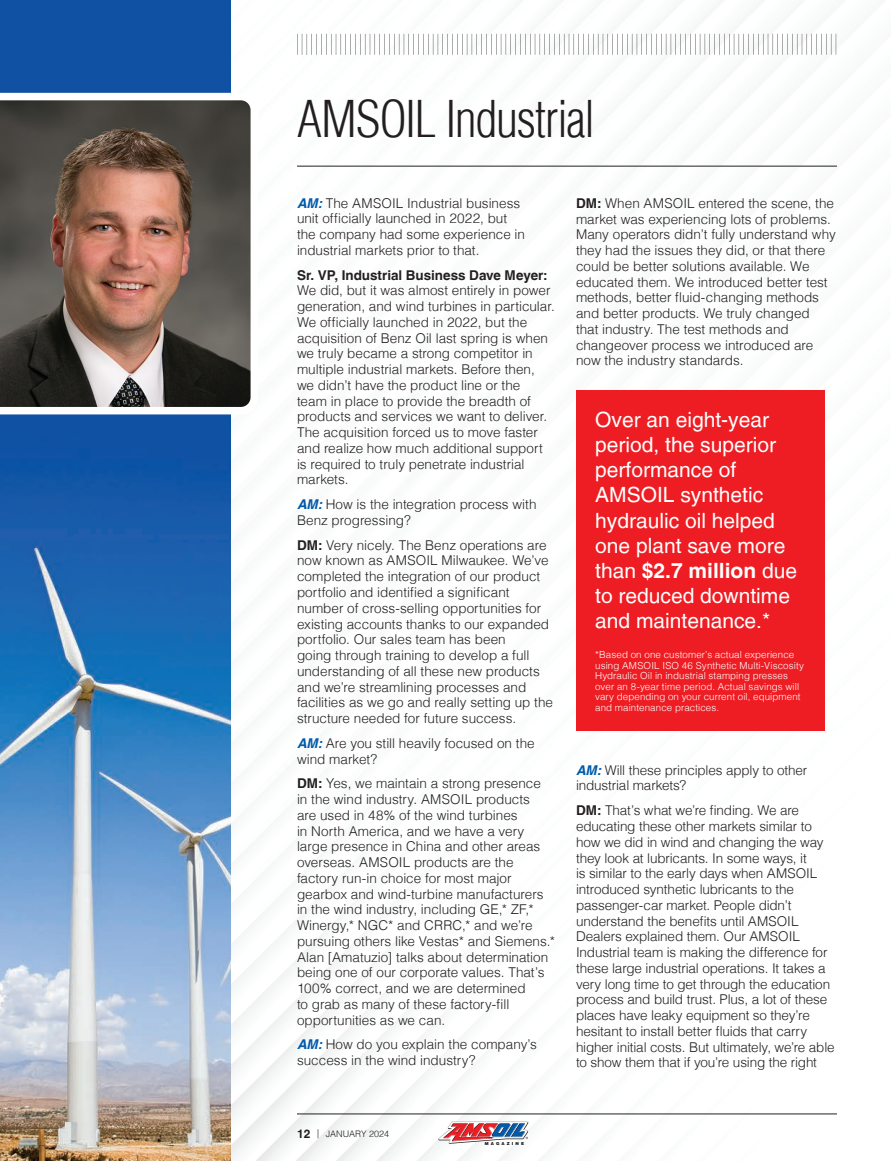
<style>
.page{position:relative;width:891px;height:1161px;background:#fff}
.page>*{position:absolute;margin:0;border:0;box-sizing:border-box;transform-origin:0 0}
.t1{font:300 condensed 49.5px "Helvetica LT";letter-spacing:-.025em;color:#231f20}
.t2{font:21px/25.2px "Helvetica LT";color:#fff}
.BodyCopy{font:300 13.5px/15.8px "Helvetica LT";letter-spacing:-.005em;color:#231f20}
.Disclaimer{font:300 9.75px/10.5px "Helvetica LT";letter-spacing:.01em;color:#fff}
.t3{font:300 9px "Helvetica LT";color:#231f20}
.Subhead{font:900 4.2px "Helvetica LT";letter-spacing:.5em;color:#231f20}
.s1{font-weight:700;font-style:italic;color:#015aaa}
.s2{font-weight:700}
.s3{font-weight:700;font-size:12px}
</style>
<div class="page">
<img style="left:231px;top:0;width:606px;height:1161px">
<img style="left:0;top:0;width:231px;height:1161px">
<svg style="left:0;top:93px;width:258px;height:321px;background:#74635b"></svg>
<hr style="left:297px;top:1114px;width:540px;height:1px;background:#231f20">
<svg style="left:438px;top:1121px;width:90px;height:23px"></svg>
<hr style="left:297px;top:166px;width:540px;height:1px;background:#231f20">
<svg style="left:297px;top:34px;width:539px;height:21px"></svg>
<div style="left:576px;top:391px;width:249px;height:340px;background:#ee1d23"></div>
<p class="t1" style="left:297px;top:88px;width:300px">AMSOIL Industrial</p>
<p class="BodyCopy" style="left:297px;top:195px;width:230px"><span class="s1">AM:</span> The AMSOIL Industrial business unit officially launched in 2022, but the company had some experience in industrial markets prior to that.</p>
<p class="BodyCopy" style="left:297px;top:267px;width:259px"><span class="s2">Sr. VP, Industrial Business Dave Meyer:<br></span>We did, but it was almost entirely in power generation, and wind turbines in particular.<br>We officially launched in 2022, but the acquisition of Benz Oil last spring is when we truly became a strong competitor in multiple industrial markets. Before then, we didn’t have the product line or the<br>team in place to provide the breadth of products and services we want to deliver.<br>The acquisition forced us to move faster and realize how much additional support is required to truly penetrate industrial markets.</p>
<p class="BodyCopy" style="left:297px;top:496px;width:241px"><span class="s1">AM:</span> How is the integration process with<br>Benz progressing?</p>
<p class="BodyCopy" style="left:297px;top:537px;width:258px"><span class="s2">DM:</span> Very nicely. The Benz operations are now known as AMSOIL Milwaukee. We’ve completed the integration of our product portfolio and identified a significant number of cross-selling opportunities for existing accounts thanks to our expanded portfolio. Our sales team has been<br>going through training to develop a full understanding of all these new products and we’re streamlining processes and facilities as we go and really setting up the structure needed for future success.</p>
<p class="BodyCopy" style="left:297px;top:735px;width:239px"><span class="s1">AM:</span> Are you still heavily focused on the wind market?</p>
<p class="BodyCopy" style="left:297px;top:775px;width:260px"><span class="s2">DM:</span> Yes, we maintain a strong presence<br>in the wind industry. AMSOIL products<br>are used in 48% of the wind turbines<br>in North America, and we have a very large presence in China and other areas overseas. AMSOIL products are the factory run-in choice for most major gearbox and wind-turbine manufacturers in the wind industry, including GE,* ZF,* Winergy,* NGC* and CRRC,* and we’re pursuing others like Vestas* and Siemens.* Alan [Amatuzio] talks about determination being one of our corporate values. That’s 100% correct, and we are determined<br>to grab as many of these factory-fill opportunities as we can.</p>
<p class="BodyCopy" style="left:297px;top:1037px;width:242px"><span class="s1">AM:</span> How do you explain the company’s success in the wind industry?</p>
<p class="BodyCopy" style="left:576px;top:195px;width:261px"><span class="s2">DM:</span> When AMSOIL entered the scene, the market was experiencing lots of problems.<br>Many operators didn’t fully understand why they had the issues they did, or that there could be better solutions available. We educated them. We introduced better test methods, better fluid-changing methods and better products. We truly changed<br>that industry. The test methods and changeover process we introduced are now the industry standards.</p>
<p class="t2" style="left:595px;top:407px;width:203px">Over an eight-year period, the superior performance of<br>AMSOIL synthetic hydraulic oil helped one plant save more than <span class="s2">$2.7 million</span> due to reduced downtime and maintenance.*</p>
<p class="Disclaimer" style="left:595px;top:650px;width:210px">*Based on one customer’s actual experience using AMSOIL ISO 46 Synthetic Multi-Viscosity Hydraulic Oil in industrial stamping presses over an 8-year time period. Actual savings will vary depending on your current oil, equipment and maintenance practices.</p>
<p class="BodyCopy" style="left:576px;top:762px;width:233px"><span class="s1">AM:</span> Will these principles apply to other industrial markets?</p>
<p class="BodyCopy" style="left:576px;top:802px;width:260px"><span class="s2">DM:</span> That’s what we’re finding. We are educating these other markets similar to how we did in wind and changing the way they look at lubricants. In some ways, it<br>is similar to the early days when AMSOIL introduced synthetic lubricants to the passenger-car market. People didn’t understand the benefits until AMSOIL Dealers explained them. Our AMSOIL Industrial team is making the difference for these large industrial operations. It takes a very long time to get through the education process and build trust. Plus, a lot of these places have leaky equipment so they’re hesitant to install better fluids that carry higher initial costs. But ultimately, we’re able to show them that if you’re using the right</p>
<p class="t3" style="left:297px;top:1128px;width:94px"><span class="s3">12</span> | JANUARY 2024</p>
<p class="Subhead" style="left:485px;top:1141px;width:41px">MAGAZINE</p>
</div>
